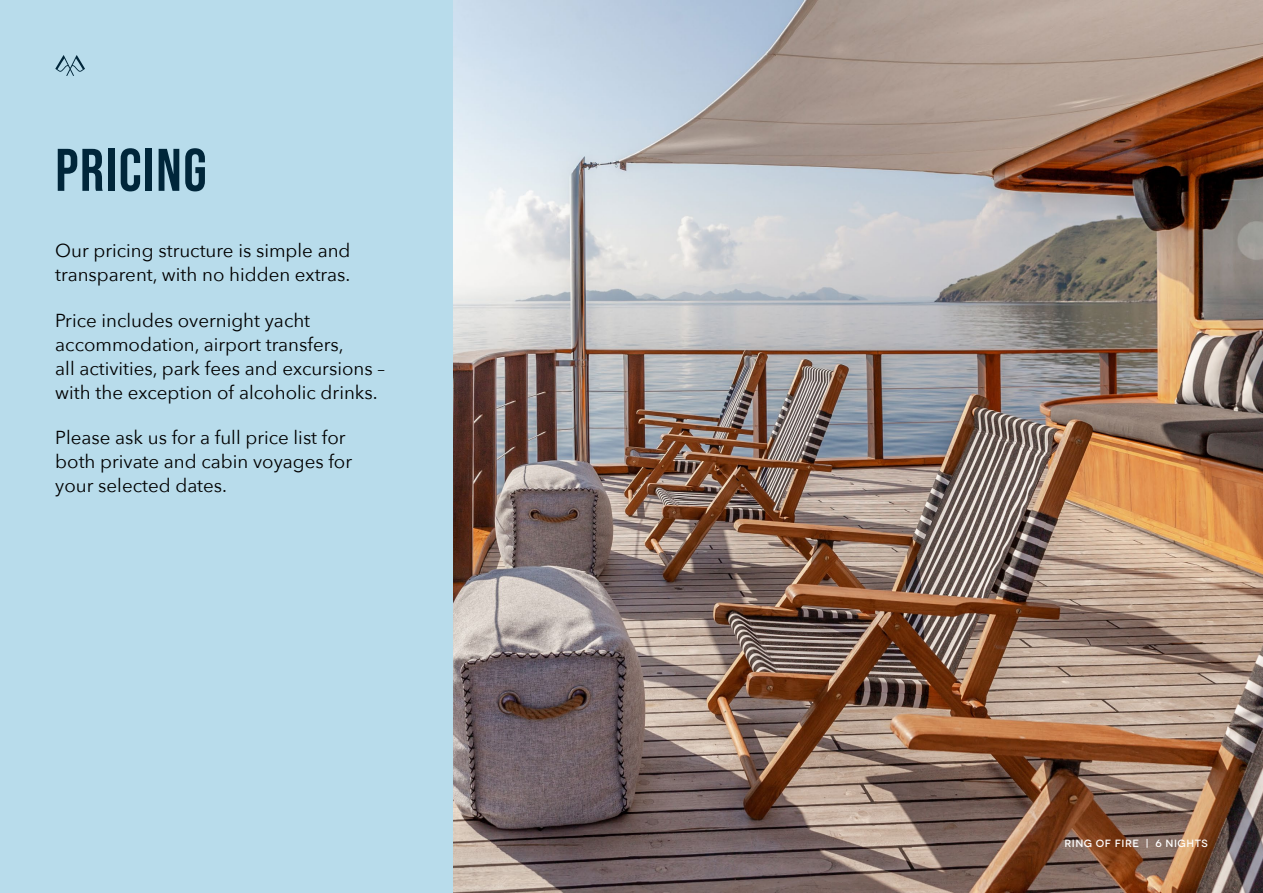
<style>
.page{position:relative;width:1263px;height:893px;background:#fff}
.page>*{position:absolute;margin:0;border:0;box-sizing:border-box;transform-origin:0 0}
.t1{font:60px "Bebas Neue";letter-spacing:.025em;color:#00263a}
.t2{font:18.75px/24px "Avenir Next";color:#000}
.t3{font:500 10.5px "Novecentowide";letter-spacing:.05em;color:#fff}
</style>
<div class="page">
<div style="left:0;top:0;width:454px;height:893px;background:#b8dceb"></div>
<img style="left:454px;top:0;width:809px;height:893px">
<svg style="left:55px;top:55px;width:30px;height:21px"></svg>
<h1 class="t1" style="left:55px;top:136px;width:153px">PRICING</h1>
<p class="t2" style="left:55px;top:238px;width:297px">Our pricing structure is simple and transparent, with no hidden extras.</p>
<p class="t2" style="left:55px;top:307px;width:331px">Price includes overnight yacht accommodation, airport transfers,<br>all activities, park fees and excursions – with the exception of alcoholic drinks.</p>
<p class="t2" style="left:55px;top:425px;width:298px">Please ask us for a full price list for both private and cabin voyages for your selected dates.</p>
<p class="t3" style="left:1064px;top:837px;width:145px">RING OF FIRE | 6 NIGHTS</p>
</div>
